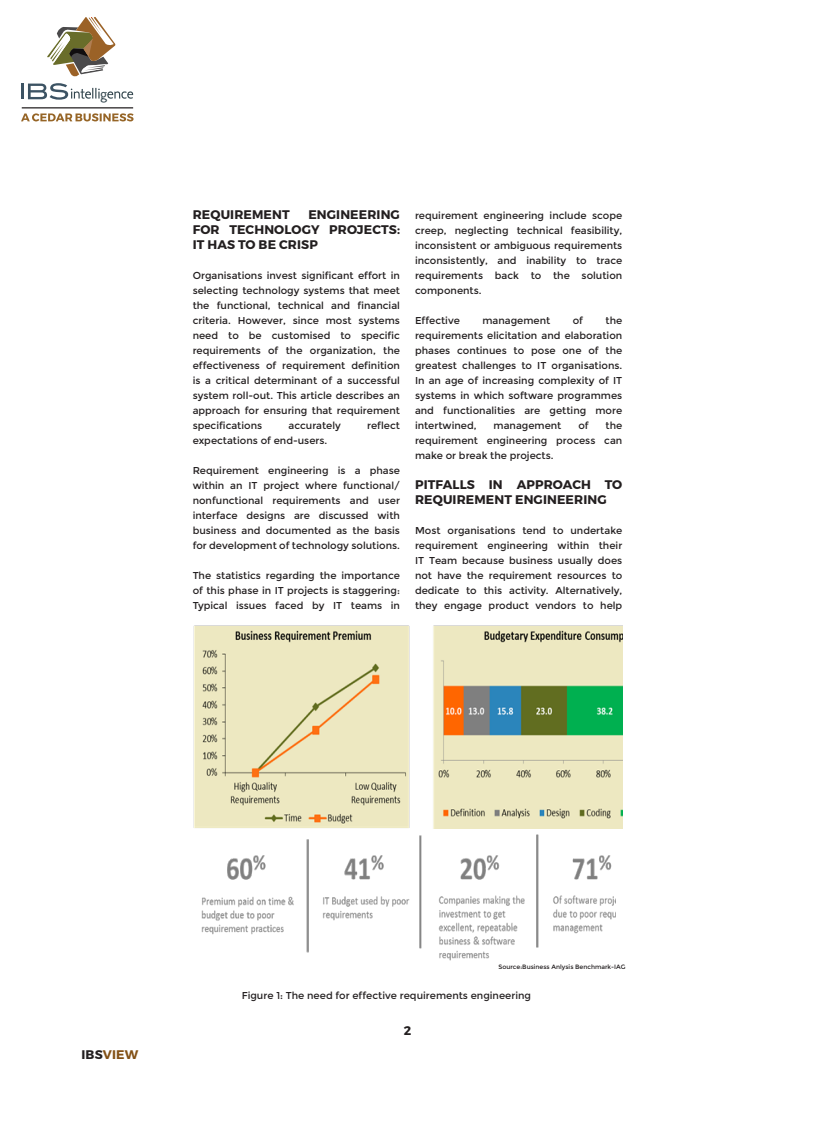
<style>
.page{position:relative;width:815px;height:1124px;background:#fff}
.page>*{position:absolute;margin:0;border:0;box-sizing:border-box;transform-origin:0 0}
.t1{font:14.12px "Cabin";color:#32454d;scale:.93 1}
.body_copy_2_reg_8pt{font:700 12.5px/15px "Montserrat";letter-spacing:.01em;color:#231f20;text-align:justify}
.headling_bold_80_pt{font:700 12.5px "Montserrat";letter-spacing:.01em;color:#835116}
.folio{font:700 12.5px "Montserrat";color:#231f20}
.body_copy_2_reg_8pt-2{font:10px/15px "Montserrat";color:#231f20;text-align:justify}
.body_copy_2_reg_8pt-3{font:6.25px "Montserrat";color:#231f20}
.s1{color:#231f20}
</style>
<div class="page">
<svg style="left:22px;top:17px;width:111px;height:83px"></svg>
<svg style="left:21px;top:113px;width:113px;height:8px"></svg>
<hr style="left:22px;top:107px;width:111px;height:1px;background:#231f20">
<img style="left:194px;top:625px;width:428px;height:203px">
<img style="left:201px;top:834px;width:415px;height:127px">
<p class="t1" style="left:100px;top:85px;width:9px">g</p>
<p class="body_copy_2_reg_8pt" style="left:193px;top:207px;width:209px;text-indent:116px">ENGINEERING FOR TECHNOLOGY PROJECTS:<br>IT HAS TO BE CRISP</p>
<p class="body_copy_2_reg_8pt-2" style="left:193px;top:268px;width:209px">Organisations invest significant effort in selecting technology systems that meet the functional, technical and financial criteria. However, since most systems need to be customised to specific requirements of the organization, the effectiveness of requirement definition is a critical determinant of a successful system roll-out. This article describes an approach for ensuring that requirement specifications</p>
<p class="body_copy_2_reg_8pt" style="left:193px;top:207px;width:99px">REQUIREMENT</p>
<p class="body_copy_2_reg_8pt-2" style="left:288px;top:418px;width:54px">accurately</p>
<p class="body_copy_2_reg_8pt-2" style="left:367px;top:418px;width:34px">reflect</p>
<p class="body_copy_2_reg_8pt-2" style="left:193px;top:433px;width:136px">expectations of end-users.</p>
<p class="body_copy_2_reg_8pt-2" style="left:193px;top:463px;width:209px">Requirement engineering is a phase within an IT project where functional/ nonfunctional requirements and user interface designs are discussed with business and documented as the basis for development of technology solutions.</p>
<p class="body_copy_2_reg_8pt-2" style="left:193px;top:568px;width:209px">The statistics regarding the importance of this phase in IT projects is staggering:<br>Typical issues faced by IT teams in</p>
<p class="body_copy_2_reg_8pt-2" style="left:415px;top:208px;width:209px">requirement engineering include scope creep, neglecting technical feasibility, inconsistent or ambiguous requirements inconsistently, and inability to trace requirements back to the solution components.</p>
<p class="body_copy_2_reg_8pt-2" style="left:415px;top:313px;width:46px">Effective</p>
<p class="body_copy_2_reg_8pt-2" style="left:482px;top:313px;width:69px">management</p>
<p class="body_copy_2_reg_8pt-2" style="left:573px;top:313px;width:12px">of</p>
<p class="body_copy_2_reg_8pt-2" style="left:415px;top:313px;width:209px;text-indent:191px">the requirements elicitation and elaboration phases continues to pose one of the greatest challenges to IT organisations.<br>In an age of increasing complexity of IT systems in which software programmes and functionalities are getting more intertwined,</p>
<p class="body_copy_2_reg_8pt-2" style="left:494px;top:418px;width:69px">management</p>
<p class="body_copy_2_reg_8pt-2" style="left:578px;top:418px;width:12px">of</p>
<p class="body_copy_2_reg_8pt-2" style="left:415px;top:418px;width:209px;text-indent:191px">the requirement engineering process can make or break the projects.</p>
<p class="body_copy_2_reg_8pt" style="left:415px;top:477px;width:209px">PITFALLS IN APPROACH TO<br>REQUIREMENT ENGINEERING</p>
<p class="body_copy_2_reg_8pt-2" style="left:415px;top:523px;width:209px">Most organisations tend to undertake requirement engineering within their IT Team because business usually does not have the requirement resources to dedicate to this activity. Alternatively, they engage product vendors to help</p>
<p class="headling_bold_80_pt" style="left:82px;top:1047px;width:58px"><span class="s1">IBS</span>VIEW</p>
<p class="body_copy_2_reg_8pt-3" style="left:498px;top:963px;width:128px">Source:Business Anlysis Benchmark-IAG</p>
<p class="body_copy_2_reg_8pt-2" style="left:242px;top:988px;width:291px">Figure 1: The need for effective requirements engineering</p>
<p class="folio" style="left:404px;top:1022px;width:9px">2</p>
</div>
